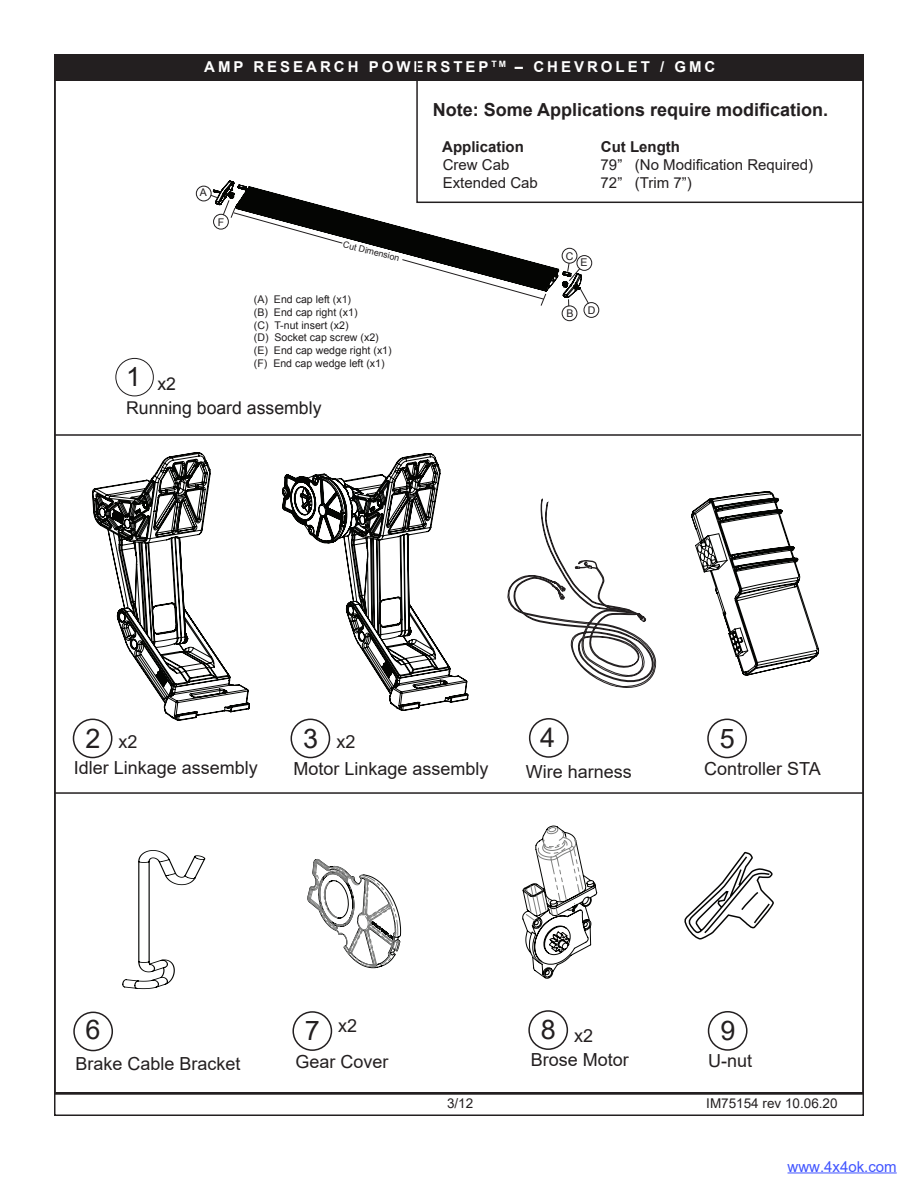
<style>
.page{position:relative;width:918px;height:1188px;background:#fff}
.page>*{position:absolute;margin:0;border:0;box-sizing:border-box;transform-origin:0 0}
.t1{font:27px "Arial";color:#231f20}
.t2{font:18px/25.7px "Arial";color:#231f20}
.t3{font:700 18px "Arial";color:#231f20}
.t4{font:17.7px/24.2px "Arial";color:#201d1e}
.t5{font:15px "Arial";color:#231f20}
.t6{font:700 15px "Arial";letter-spacing:.2em;color:#fff}
.t7{font:700 15px "Arial";color:#231f20}
.t8{font:15px "Arial";color:#4054ff}
.t9{font:13.5px "Arial";color:#231f20}
.t10{font:10.65px/12.8px "Arial";color:#201d1e}
.t11{font:8.85px "Arial";color:#201d1e}
.s1{font-size:27px}
</style>
<div class="page">
<svg style="left:92px;top:452px;width:158px;height:269px"></svg>
<svg style="left:282px;top:453px;width:186px;height:258px"></svg>
<div style="left:54px;top:55px;width:809px;height:26px;background:#231f20"></div>
<svg style="left:684px;top:852px;width:90px;height:88px"></svg>
<div style="left:708px;top:1011px;width:40px;height:40px;border:2px solid #231f20;border-radius:50%"></div>
<div style="left:115px;top:358px;width:39px;height:38px;border:1px solid #201d1e;border-radius:50%"></div>
<div style="left:576px;top:255px;width:16px;height:16px;border:1px solid #201d1e;border-radius:50%"></div>
<div style="left:584px;top:302px;width:15px;height:16px;border:1px solid #201d1e;border-radius:50%"></div>
<div style="left:562px;top:305px;width:15px;height:16px;border:1px solid #201d1e;border-radius:50%"></div>
<div style="left:196px;top:186px;width:16px;height:15px;border:1px solid #201d1e;border-radius:50%"></div>
<svg style="left:210px;top:180px;width:380px;height:127px"></svg>
<div style="left:73px;top:719px;width:39px;height:39px;border:2px solid #231f20;border-radius:50%"></div>
<div style="left:291px;top:719px;width:39px;height:39px;border:2px solid #231f20;border-radius:50%"></div>
<div style="left:529px;top:718px;width:40px;height:40px;border:2px solid #231f20;border-radius:50%"></div>
<div style="left:707px;top:719px;width:40px;height:39px;border:2px solid #231f20;border-radius:50%"></div>
<svg style="left:507px;top:498px;width:150px;height:190px"></svg>
<div style="left:292px;top:1011px;width:40px;height:40px;border:2px solid #231f20;border-radius:50%"></div>
<div style="left:528px;top:1010px;width:40px;height:40px;border:2px solid #231f20;border-radius:50%"></div>
<div style="left:416px;top:58px;width:449px;height:145px;border:2px solid #231f20"></div>
<div style="left:73px;top:1012px;width:40px;height:39px;border:2px solid #231f20;border-radius:50%"></div>
<svg style="left:522px;top:825px;width:76px;height:154px"></svg>
<svg style="left:307px;top:859px;width:94px;height:109px"></svg>
<svg style="left:691px;top:491px;width:128px;height:185px"></svg>
<div style="left:54px;top:54px;width:810px;height:27px;border:2px solid #231f20"></div>
<hr style="left:54px;top:434px;width:807px;height:2px;background:#231f20">
<hr style="left:55px;top:792px;width:808px;height:2px;background:#231f20">
<hr style="left:56px;top:1092px;width:808px;height:2px;background:#231f20">
<svg style="left:122px;top:850px;width:83px;height:139px"></svg>
<hr style="left:788px;top:1173px;width:109px;height:1px;background:#4054ff">
<h3 class="t6" style="left:204px;top:56px;width:513px">AMP RESEARCH POWERSTEP <sup>TM</sup> – CHEVROLET / GMC</h3>
<p class="t10" style="left:200px;top:186px;width:9px">A</p>
<p class="t10" style="left:218px;top:216px;width:8px">F</p>
<p class="t11" style="left:345px;top:239px;width:59px;rotate:14deg">Cut Dimension</p>
<h2 class="t3" style="left:433px;top:97px;width:397px">Note: Some Applications require modification.</h2>
<h3 class="t7" style="left:442px;top:136px;width:83px">Application</h3>
<h3 class="t7" style="left:601px;top:136px;width:81px">Cut Length</h3>
<h3 class="t5" style="left:443px;top:154px;width:68px">Crew Cab</h3>
<h3 class="t5" style="left:601px;top:154px;width:214px">79” (No Modification Required)</h3>
<h3 class="t5" style="left:443px;top:172px;width:97px">Extended Cab</h3>
<h3 class="t5" style="left:601px;top:172px;width:93px">72” (Trim 7”)</h3>
<p class="t10" style="left:566px;top:250px;width:9px">C</p>
<p class="t10" style="left:581px;top:256px;width:9px">E</p>
<p class="t10" style="left:254px;top:293px;width:99px">(A) End cap left (x1)</p>
<p class="t10" style="left:254px;top:306px;width:105px">(B) End cap right (x1)</p>
<p class="t10" style="left:567px;top:307px;width:9px">B</p>
<p class="t10" style="left:588px;top:304px;width:9px">D</p>
<p class="t10" style="left:254px;top:319px;width:139px">(C) T-nut insert (x2)<br>(D) Socket cap screw (x2) (E) End cap wedge right (x1) (F) End cap wedge left (x1)</p>
<h3 class="t4" style="left:126px;top:372px;width:197px"><sup>1</sup> x2<br>Running board assembly</h3>
<h2 class="t2" style="left:74px;top:729px;width:186px;text-indent:12px"><span class="s1">2</span> x2<br>Idler Linkage assembly</h2>
<h2 class="t2" style="left:293px;top:729px;width:197px;line-height:26.2px;text-indent:10px"><span class="s1">3</span> x2<br>Motor Linkage assembly</h2>
<h1 class="t1" style="left:540px;top:718px;width:17px">4</h1>
<h2 class="t2" style="left:526px;top:759px;width:108px">Wire harness</h2>
<h1 class="t1" style="left:720px;top:719px;width:17px">5</h1>
<h2 class="t2" style="left:704px;top:756px;width:118px">Controller STA</h2>
<h1 class="t1" style="left:85px;top:1011px;width:17px">6</h1>
<h2 class="t2" style="left:75px;top:1051px;width:167px">Brake Cable Bracket</h2>
<h2 class="t2" style="left:296px;top:1008px;width:95px;line-height:35.7px;text-indent:9px"><span class="s1">7</span> x2<br>Gear Cover</h2>
<h2 class="t2" style="left:531px;top:1023px;width:100px;line-height:24.3px;text-indent:10px"><sup>8</sup> x2<br>Brose Motor</h2>
<h1 class="t1" style="left:721px;top:1012px;width:17px">9</h1>
<h2 class="t2" style="left:708px;top:1048px;width:46px">U-nut</h2>
<p class="t9" style="left:447px;top:1094px;width:28px">3/12</p>
<p class="t9" style="left:706px;top:1094px;width:133px">IM75154 rev 10.06.20</p>
<h3 class="t8" style="left:788px;top:1156px;width:111px">www.4x4ok.com</h3>
</div>
